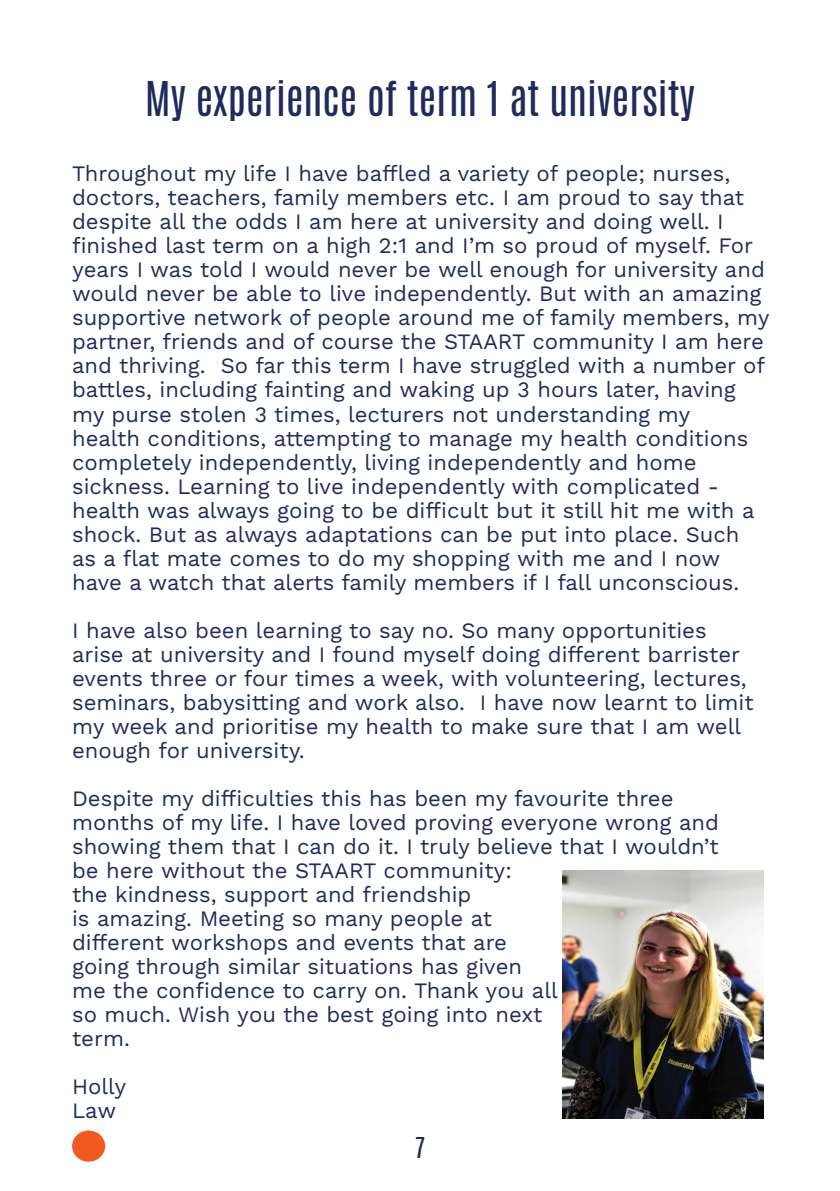
<style>
.page{position:relative;width:840px;height:1191px;background:#fff}
.page>*{position:absolute;margin:0;border:0;box-sizing:border-box;transform-origin:0 0}
.t1{font:40px "Antonio";color:#202b5d}
.t2{font:24px "Antonio";color:#202b5d}
.t3{font:22px/24px "Work Sans";color:#202b5d}
</style>
<div class="page">
<img style="left:562px;top:870px;width:201px;height:248px">
<div style="left:72px;top:1130px;width:33px;height:31px;background:#f15921;border-radius:50%"></div>
<p class="t1" style="left:145px;top:70px;width:551px">My experience of term 1 at university</p>
<p class="t3" style="left:72px;top:163px;width:698px">Throughout my life I have baffled a variety of people; nurses, doctors, teachers, family members etc. I am proud to say that despite all the odds I am here at university and doing well. I finished last term on a high 2:1 and I’m so proud of myself. For years I was told I would never be well enough for university and would never be able to live independently. But with an amazing supportive network of people around me of family members, my partner, friends and of course the STAART community I am here and thriving. So far this term I have struggled with a number of battles, including fainting and waking up 3 hours later, having my purse stolen 3 times, lecturers not understanding my<br>health conditions, attempting to manage my health conditions completely independently, living independently and home sickness. Learning to live independently with complicated - health was always going to be difficult but it still hit me with a shock. But as always adaptations can be put into place. Such<br>as a flat mate comes to do my shopping with me and I now have a watch that alerts family members if I fall unconscious.</p>
<p class="t3" style="left:72px;top:619px;width:682px">I have also been learning to say no. So many opportunities arise at university and I found myself doing different barrister events three or four times a week, with volunteering, lectures, seminars, babysitting and work also. I have now learnt to limit my week and prioritise my health to make sure that I am well enough for university.</p>
<p class="t3" style="left:72px;top:787px;width:648px">Despite my difficulties this has been my favourite three months of my life. I have loved proving everyone wrong and showing them that I can do it. I truly believe that I wouldn’t be here without the STAART community:<br>the kindness, support and friendship<br>is amazing. Meeting so many people at<br>different workshops and events that are<br>going through similar situations has given<br>me the confidence to carry on. Thank you all<br>so much. Wish you the best going into next<br>term.</p>
<p class="t3" style="left:72px;top:1075px;width:56px">Holly</p>
<p class="t3" style="left:72px;top:1099px;width:46px">Law</p>
<p class="t2" style="left:414px;top:1130px;width:12px">7</p>
</div>
